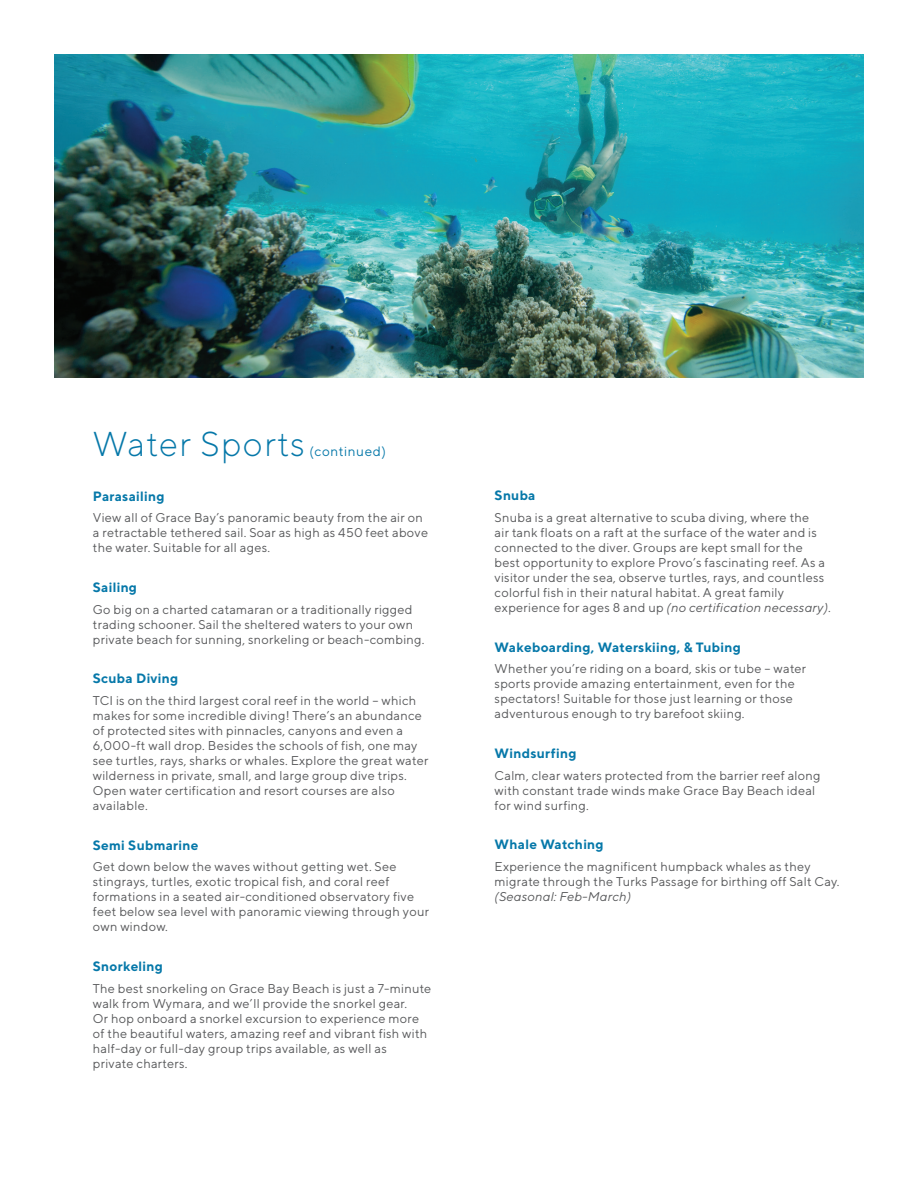
<style>
.page{position:relative;width:918px;height:1188px;background:#fff}
.page>*{position:absolute;margin:0;border:0;box-sizing:border-box;transform-origin:0 0}
.t1{font:300 34.5px "TT Norms";letter-spacing:.04em;color:#0678a9}
.t2{font:700 13.5px "TT Norms";letter-spacing:.02em;color:#0678a9}
.t3{font:13.5px "TT Norms";letter-spacing:.04em;color:#0678a9}
.t4{font:12.75px/15px "TT Norms";letter-spacing:.02em;color:#57585a}
.t5{font:italic 12.75px "TT Norms";letter-spacing:.02em;color:#57585a}
.s1{font-style:italic}
</style>
<div class="page">
<img style="left:54px;top:54px;width:810px;height:324px">
<h1 class="t1" style="left:93px;top:423px;width:214px">Water Sports</h1>
<p class="t3" style="left:310px;top:443px;width:78px">(continued)</p>
<p class="t2" style="left:93px;top:487px;width:73px">Parasailing</p>
<p class="t4" style="left:93px;top:510px;width:337px">View all of Grace Bay’s panoramic beauty from the air on a retractable tethered sail. Soar as high as 450 feet above the water. Suitable for all ages.</p>
<p class="t2" style="left:93px;top:579px;width:46px">Sailing</p>
<p class="t4" style="left:93px;top:601px;width:333px">Go big on a charted catamaran or a traditionally rigged trading schooner. Sail the sheltered waters to your own private beach for sunning, snorkeling or beach-combing.</p>
<p class="t2" style="left:93px;top:670px;width:87px">Scuba Diving</p>
<p class="t4" style="left:93px;top:693px;width:337px">TCI is on the third largest coral reef in the world – which makes for some incredible diving! There’s an abundance of protected sites with pinnacles, canyons and even a 6,000-ft wall drop. Besides the schools of fish, one may see turtles, rays, sharks or whales. Explore the great water wilderness in private, small, and large group dive trips.<br>Open water certification and resort courses are also available.</p>
<p class="t2" style="left:93px;top:836px;width:107px">Semi Submarine</p>
<p class="t4" style="left:93px;top:859px;width:338px">Get down below the waves without getting wet. See stingrays, turtles, exotic tropical fish, and coral reef formations in a seated air-conditioned observatory five feet below sea level with panoramic viewing through your own window.</p>
<p class="t2" style="left:93px;top:958px;width:72px">Snorkeling</p>
<p class="t4" style="left:93px;top:980px;width:340px">The best snorkeling on Grace Bay Beach is just a 7-minute walk from Wymara, and we’ll provide the snorkel gear.<br>Or hop onboard a snorkel excursion to experience more of the beautiful waters, amazing reef and vibrant fish with half-day or full-day group trips available, as well as<br>private charters.</p>
<p class="t2" style="left:495px;top:487px;width:42px">Snuba</p>
<p class="t4" style="left:495px;top:510px;width:338px">Snuba is a great alternative to scuba diving, where the<br>air tank floats on a raft at the surface of the water and is connected to the diver. Groups are kept small for the best opportunity to explore Provo’s fascinating reef. As a visitor under the sea, observe turtles, rays, and countless colorful fish in their natural habitat. A great family experience for ages 8 and up <span class="s1">(no certification necessary)</span>.</p>
<p class="t2" style="left:495px;top:638px;width:248px">Wakeboarding, Waterskiing, &amp; Tubing</p>
<p class="t4" style="left:495px;top:661px;width:313px">Whether you’re riding on a board, skis or tube – water sports provide amazing entertainment, even for the spectators! Suitable for those just learning or those adventurous enough to try barefoot skiing.</p>
<p class="t2" style="left:495px;top:745px;width:83px">Windsurfing</p>
<p class="t4" style="left:495px;top:767px;width:327px">Calm, clear waters protected from the barrier reef along with constant trade winds make Grace Bay Beach ideal for wind surfing.</p>
<p class="t2" style="left:495px;top:836px;width:111px">Whale Watching</p>
<p class="t4" style="left:495px;top:859px;width:347px">Experience the magnificent humpback whales as they migrate through the Turks Passage for birthing off Salt Cay.</p>
<p class="t5" style="left:495px;top:889px;width:138px">(Seasonal: Feb-March)</p>
</div>
